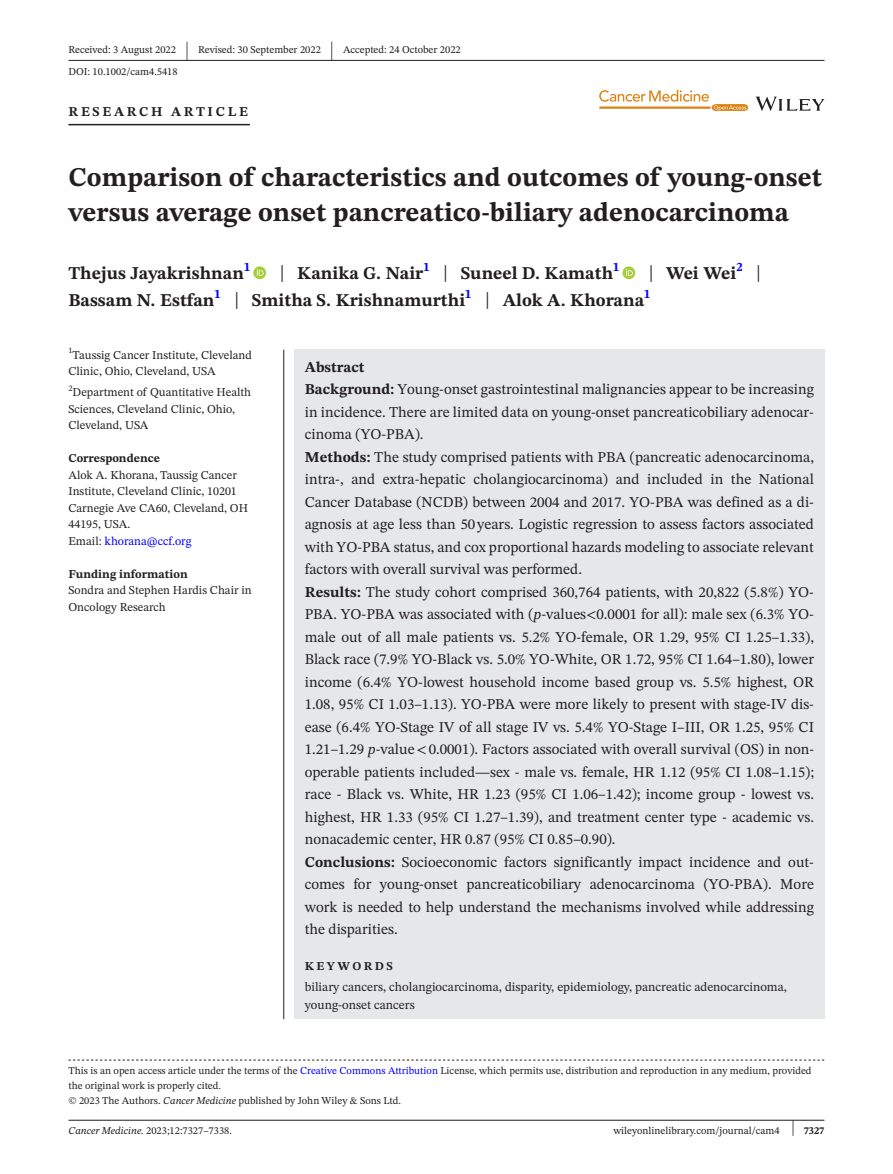
<style>
.page{position:relative;width:893px;height:1174px;background:#fff}
.page>*{position:absolute;margin:0;border:0;box-sizing:border-box;transform-origin:0 0}
.t1{font:700 27px/34.5px "STIX Two Text";color:#231f20}
.t2{font:25.65px "STIX Two Text";color:#231f20;scale:.49 1}
.t3{font:700 18px/27px "STIX Two Text";color:#231f20}
.t4{font:15px/22.5px "STIX Two Text";color:#231f20}
.t5{font:700 13.5px "STIX Two Text";letter-spacing:.2em;color:#231f20}
.t6{font:12.75px/17.2px "STIX Two Text";color:#231f20}
.t7{font:12px/16.5px "STIX Two Text";color:#231f20}
.t8{font:700 12px "STIX Two Text";color:#231f20}
.t9{font:700 12px "STIX Two Text";letter-spacing:.2em;color:#231f20}
.t10{font:10.5px/15px "STIX Two Text";color:#231f20}
.s1{font-weight:400;font-size:23.4px}
.s2{color:#00f}
.s3{font-weight:700}
.s4{font-style:italic}
.s5{font-family:"STIX"}
.s6{font-size:22.2px}
</style>
<div class="page">
<hr style="left:68px;top:1119px;width:756px;height:1px;background:#231f20">
<svg style="left:756px;top:97px;width:68px;height:14px"></svg>
<svg style="left:599px;top:90px;width:149px;height:21px"></svg>
<hr style="left:68px;top:60px;width:756px;height:1px;background:#231f20">
<hr style="left:68px;top:124px;width:182px;height:1px;background:#231f20">
<svg style="left:253px;top:266px;width:13px;height:13px"></svg>
<svg style="left:257px;top:269px;width:7px;height:7px"></svg>
<svg style="left:622px;top:266px;width:13px;height:13px"></svg>
<svg style="left:626px;top:269px;width:7px;height:7px"></svg>
<svg style="left:68px;top:1059px;width:756px;height:1px"></svg>
<div style="left:294px;top:350px;width:530px;height:669px;background:#e6e7e9"></div>
<hr style="left:283px;top:350px;width:1px;height:669px;background:#231f20">
<p class="t10" style="left:68px;top:42px;width:109px">Received: 3 August 2022</p>
<h2 class="t2" style="left:185px;top:32px;width:8px">|</h2>
<p class="t10" style="left:198px;top:42px;width:124px">Revised: 30 September 2022</p>
<h2 class="t2" style="left:330px;top:32px;width:8px">|</h2>
<p class="t10" style="left:343px;top:42px;width:119px">Accepted: 24 October 2022</p>
<p class="t10" style="left:68px;top:64px;width:111px">DOI: 10.1002/cam4.5418</p>
<p class="t5" style="left:68px;top:101px;width:181px">RESEARCH ARTICLE</p>
<h1 class="t1" style="left:68px;top:161px;width:755px">Comparison of characteristics and outcomes of young-onset versus average onset pancreatico-biliary adenocarcinoma</h1>
<p class="t3" style="left:68px;top:260px;width:183px">Thejus Jayakrishnan<sup>1</sup></p>
<p class="t3" style="left:280px;top:260px;width:341px"><span class="s1">|</span> Kanika G. Nair<sup>1</sup> <span class="s1">|</span> Suneel D. Kamath<sup>1</sup></p>
<p class="t3" style="left:68px;top:260px;width:694px;text-indent:580px"><span class="s1">|</span> Wei Wei<sup>2</sup> <span class="s1">|<br></span>Bassam N. Estfan<sup>1</sup> <span class="s1">|</span> Smitha S. Krishnamurthi<sup>1</sup> <span class="s1">|</span> Alok A. Khorana<sup>1</sup></p>
<p class="t7" style="left:68px;top:346px;width:185px"><sup>1</sup>Taussig Cancer Institute, Cleveland<br>Clinic, Ohio, Cleveland, USA</p>
<p class="t7" style="left:68px;top:384px;width:184px"><sup>2</sup>Department of Quantitative Health<br>Sciences, Cleveland Clinic, Ohio,<br>Cleveland, USA</p>
<p class="t8" style="left:68px;top:450px;width:93px">Correspondence</p>
<p class="t7" style="left:68px;top:466px;width:181px">Alok A. Khorana, Taussig Cancer<br>Institute, Cleveland Clinic, 10201<br>Carnegie Ave CA60, Cleveland, OH<br>44195, USA.<br>Email: <span class="s2">khorana@ccf.org</span></p>
<p class="t8" style="left:68px;top:565px;width:121px">Funding information</p>
<p class="t7" style="left:68px;top:582px;width:185px">Sondra and Stephen Hardis Chair in<br>Oncology Research</p>
<p class="t4" style="left:305px;top:355px;width:511px"><span class="s3">Abstract<br>Background:</span> Young-onset gastrointestinal malignancies appear to be increasing in incidence. There are limited data on young-onset pancreaticobiliary adenocar&shy;cinoma (YO-PBA).<br><span class="s3">Methods:</span> The study comprised patients with PBA (pancreatic adenocarcinoma, intra-, and extra-hepatic cholangiocarcinoma) and included in the National Cancer Database (NCDB) between 2004 and 2017. YO-PBA was defined as a di&shy;agnosis at age less than 50 years. Logistic regression to assess factors associated with YO-PBA status, and cox proportional hazards modeling to associate relevant factors with overall survival was performed.<br><span class="s3">Results:</span> The study cohort comprised 360,764 patients, with 20,822 (5.8%) YO-PBA. YO-PBA was associated with (<span class="s4">p</span>-values<span class="s5">&lt;</span>0.0001 for all): male sex (6.3% YO&shy;male out of all male patients vs. 5.2% YO-female, OR 1.29, 95% CI 1.25–1.33), Black race (7.9% YO-Black vs. 5.0% YO-White, OR 1.72, 95% CI 1.64–1.80), lower income (6.4% YO-lowest household income based group vs. 5.5% highest, OR 1.08, 95% CI 1.03–1.13). YO-PBA were more likely to present with stage-IV dis&shy;ease (6.4% YO-Stage IV of all stage IV vs. 5.4% YO-Stage I–III, OR 1.25, 95% CI 1.21–1.29 <span class="s4">p</span>-value<span class="s5">&lt;</span>0.0001). Factors associated with overall survival (OS) in non&shy;operable patients included—sex - male vs. female, HR 1.12 (95% CI 1.08–1.15); race - Black vs. White, HR 1.23 (95% CI 1.06–1.42); income group - lowest vs. highest, HR 1.33 (95% CI 1.27–1.39), and treatment center type - academic vs. nonacademic center, HR 0.87 (95% CI 0.85–0.90).<br><span class="s3">Conclusions:</span> Socioeconomic factors significantly impact incidence and out&shy;comes for young-onset pancreaticobiliary adenocarcinoma (YO-PBA). More work is needed to help understand the mechanisms involved while addressing the disparities.</p>
<p class="t9" style="left:305px;top:957px;width:90px">KEYWORDS</p>
<p class="t6" style="left:305px;top:978px;width:484px">biliary cancers, cholangiocarcinoma, disparity, epidemiology, pancreatic adenocarcinoma, young-onset cancers</p>
<p class="t10" style="left:68px;top:1063px;width:745px">This is an open access article under the terms of the <span class="s2">Creative Commons Attribution</span> License, which permits use, distribution and reproduction in any medium, provided the original work is properly cited.<br>© 2023 The Authors. <span class="s4">Cancer Medicine</span> published by John Wiley &amp; Sons Ltd.</p>
<p class="t10" style="left:68px;top:1123px;width:165px"><span class="s4">Cancer Medicine.</span> 2023;12:7327–7338.</p>
<p class="t10" style="left:613px;top:1123px;width:213px">wileyonlinelibrary.com/journal/cam4 <span class="s6">|</span> <span class="s3">7327</span></p>
</div>
